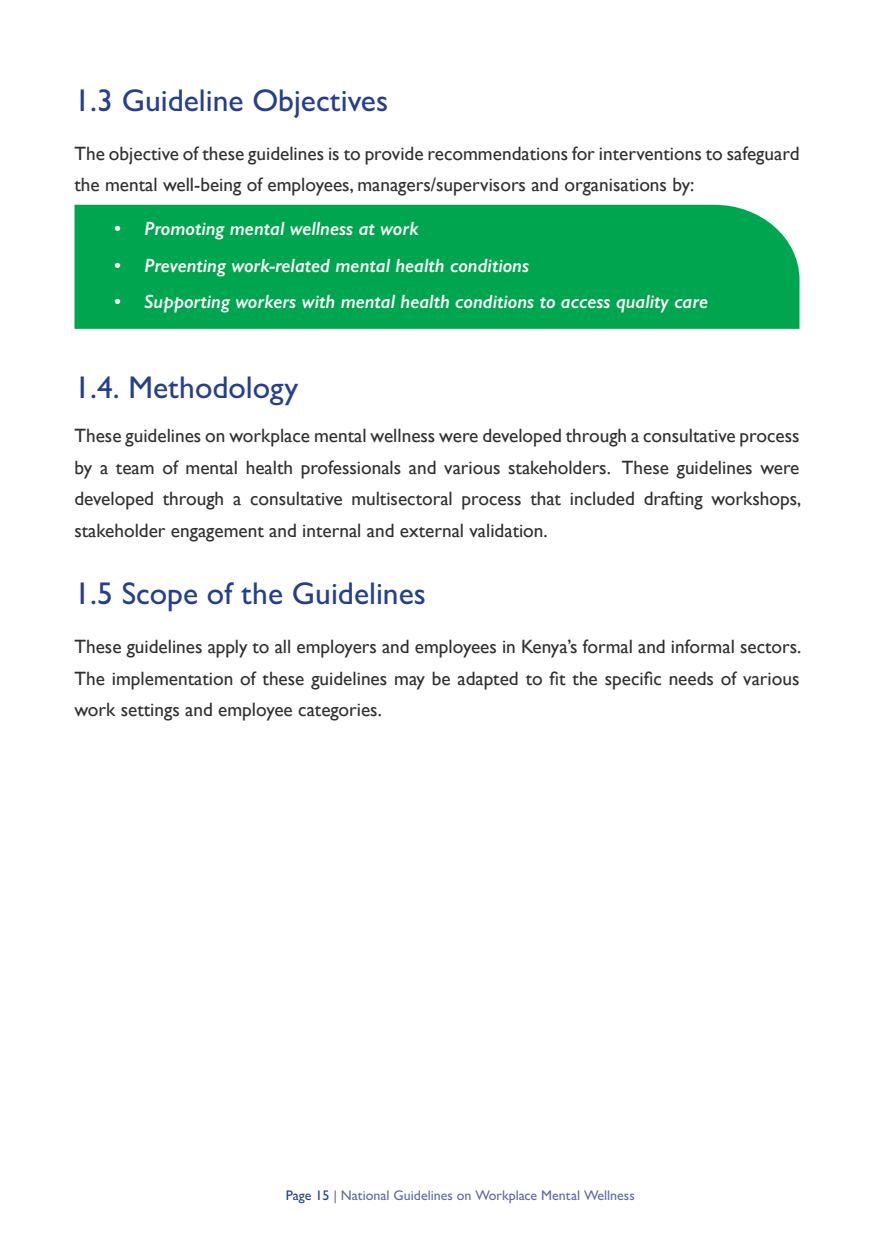
<style>
.page{position:relative;width:874px;height:1241px;background:#fff}
.page>*{position:absolute;margin:0;border:0;box-sizing:border-box;transform-origin:0 0}
.Heading_1{font:500 31.5px "Gill Sans";color:#253f8e}
.Content{font:19.25px/31.5px "Gill Sans";color:#312f30;text-align:justify}
.t1{font:italic 600 19.25px "Gill Sans";color:#fff}
.t2{font:500 14px "Gill Sans";color:#6168a7}
.s1{color:#253f8e}
</style>
<div class="page">
<div style="left:74px;top:205px;width:725px;height:124px;background:#00a54f"></div>
<p class="Heading_1" style="left:74px;top:81px;width:315px">1.3 Guideline Objectives</p>
<p class="Content" style="left:74px;top:137px;width:726px">The objective of these guidelines is to provide recommendations for interventions to safeguard the mental well-being of employees, managers/supervisors and organisations by:</p>
<p class="t1" style="left:114px;top:217px;width:306px">• Promoting mental wellness at work</p>
<p class="t1" style="left:114px;top:253px;width:416px">• Preventing work-related mental health conditions</p>
<p class="t1" style="left:114px;top:290px;width:595px">• Supporting workers with mental health conditions to access quality care</p>
<p class="Heading_1" style="left:74px;top:369px;width:225px">1.4. Methodology</p>
<p class="Content" style="left:74px;top:419px;width:728px">These guidelines on workplace mental wellness were developed through a consultative process by a team of mental health professionals and various stakeholders. These guidelines were developed through a consultative multisectoral process that included drafting workshops, stakeholder engagement and internal and external validation.</p>
<p class="Heading_1" style="left:74px;top:574px;width:353px">1.5 Scope of the Guidelines</p>
<p class="Content" style="left:74px;top:630px;width:728px">These guidelines apply to all employers and employees in Kenya’s formal and informal sectors.<br>The implementation of these guidelines may be adapted to fit the specific needs of various work settings and employee categories.</p>
<p class="t2" style="left:285px;top:1186px;width:350px"><span class="s1">Page 15</span> | National Guidelines on Workplace Mental Wellness</p>
</div>
